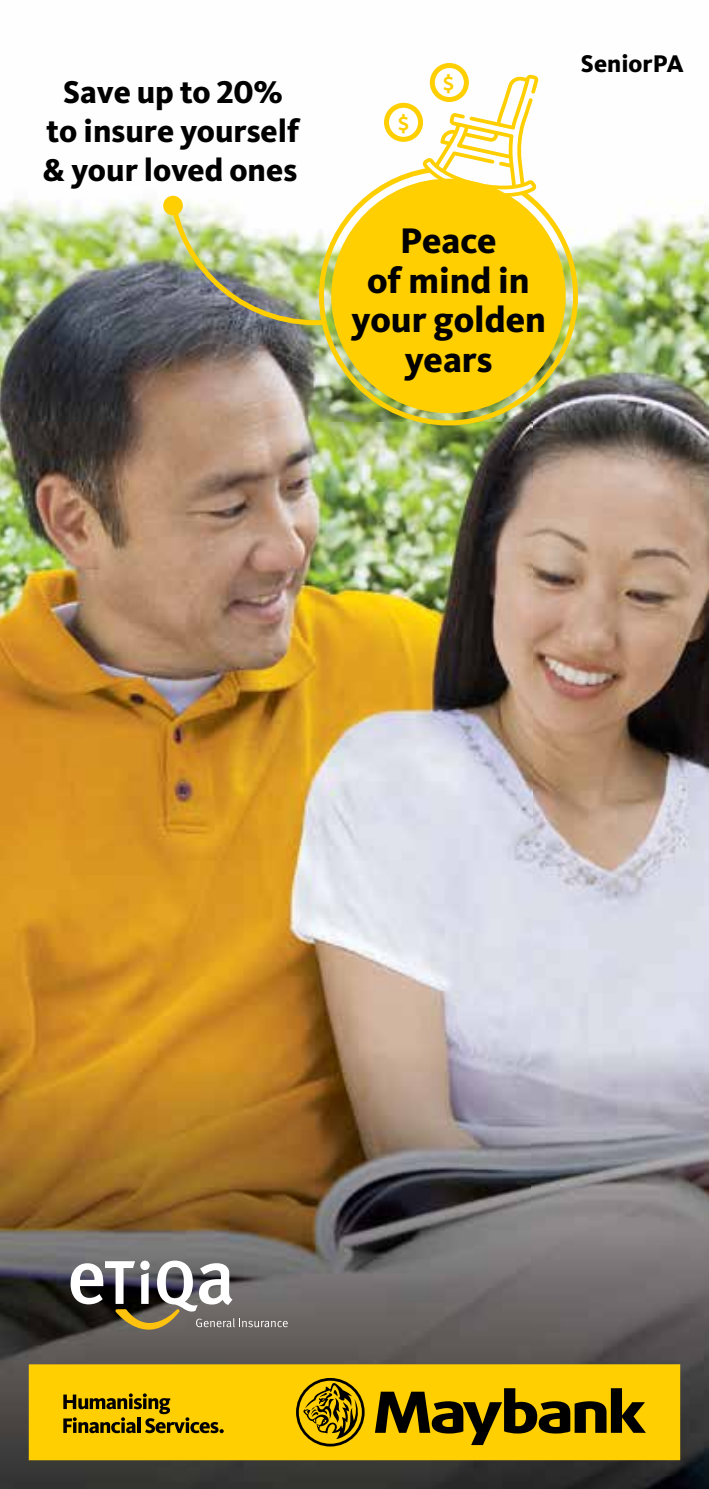
<style>
.page{position:relative;width:709px;height:1489px;background:#fff}
.page>*{position:absolute;margin:0;border:0;box-sizing:border-box;transform-origin:0 0}
.t1{font:800 36.75px/39.8px "Kievit OT";color:#000;text-align:center}
.t2{font:800 32.75px/39.2px "Kievit OT";color:#000;text-align:center}
.t3{font:500 26.75px "Kievit OT";color:#ffcf01}
.t4{font:800 25px "Kievit OT";color:#000}
</style>
<div class="page">
<img style="left:0;top:79px;width:709px;height:1409px">
<svg style="left:71px;top:1260px;width:217px;height:69px"></svg>
<div style="left:29px;top:1364px;width:651px;height:95px;background:#ffcf01"></div>
<svg style="left:375px;top:1388px;width:271px;height:56px"></svg>
<svg style="left:296px;top:1378px;width:68px;height:68px"></svg>
<svg style="left:63px;top:1393px;width:161px;height:39px"></svg>
<div style="left:163px;top:196px;width:20px;height:19px;background:#ffcf01;border-radius:50%"></div>
<svg style="left:319px;top:168px;width:259px;height:257px;background:#eccc2d"></svg>
<svg style="left:384px;top:63px;width:154px;height:136px"></svg>
<img style="left:169px;top:190px;width:159px;height:135px">
<p class="t2" style="left:43px;top:72px;width:258px">Save up to 20% to insure yourself &amp; your loved ones</p>
<p class="t3" style="left:398px;top:105px;width:13px">$</p>
<p class="t3" style="left:443px;top:65px;width:13px">$</p>
<p class="t4" style="left:581px;top:49px;width:104px">SeniorPA</p>
<p class="t1" style="left:351px;top:221px;width:196px">Peace<br>of mind in your golden years</p>
</div>
